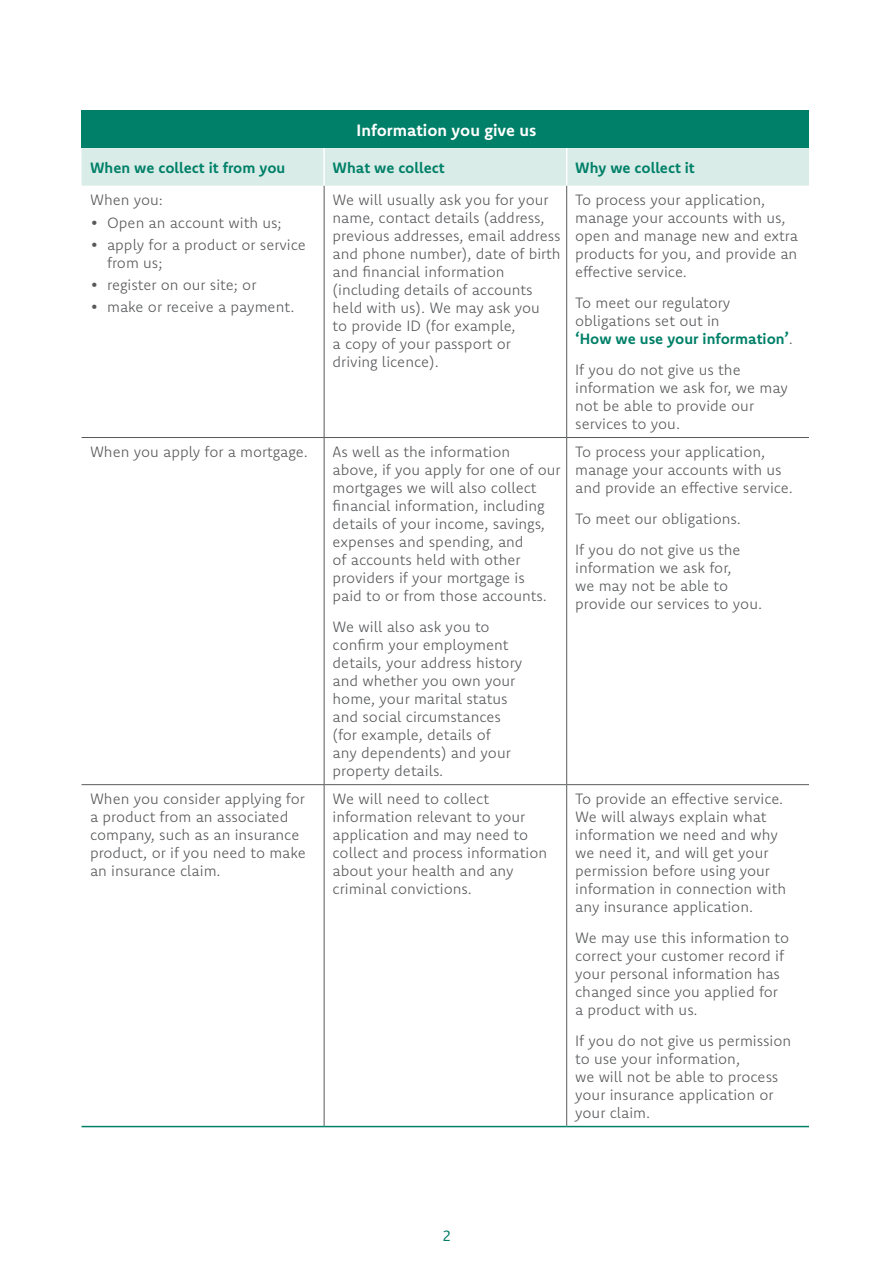
<style>
.page{position:relative;width:894px;height:1263px;background:#fff}
.page>*{position:absolute;margin:0;border:0;box-sizing:border-box;transform-origin:0 0}
.t1{font:700 16.5px "Komet";color:#fff}
.t2{font:300 15px/18px "Komet";color:#58595b}
.t3{font:700 15px "Komet";color:#008068}
.t4{font:15px "Komet";color:#007c65}
.s1{font-weight:700;color:#008068}
</style>
<div class="page">
<div style="left:81px;top:111px;width:727px;height:37px;background:#008068"></div>
<div style="left:81px;top:148px;width:727px;height:38px;background:#d9ece8"></div>
<hr style="left:323px;top:186px;width:1px;height:251px;background:#58595b">
<hr style="left:566px;top:186px;width:1px;height:251px;background:#58595b">
<hr style="left:81px;top:437px;width:243px;height:1px;background:#58595b">
<hr style="left:324px;top:437px;width:242px;height:1px;background:#58595b">
<hr style="left:323px;top:438px;width:1px;height:346px;background:#58595b">
<hr style="left:566px;top:437px;width:242px;height:1px;background:#58595b">
<hr style="left:566px;top:438px;width:1px;height:346px;background:#58595b">
<hr style="left:81px;top:784px;width:243px;height:1px;background:#58595b">
<hr style="left:324px;top:784px;width:242px;height:1px;background:#58595b">
<hr style="left:323px;top:785px;width:1px;height:340px;background:#58595b">
<hr style="left:566px;top:784px;width:242px;height:1px;background:#58595b">
<hr style="left:566px;top:785px;width:1px;height:340px;background:#58595b">
<hr style="left:81px;top:1125px;width:243px;height:2px;background:#008068">
<hr style="left:324px;top:1125px;width:242px;height:2px;background:#008068">
<hr style="left:566px;top:1125px;width:242px;height:2px;background:#008068">
<hr style="left:323px;top:148px;width:2px;height:38px;background:#fff">
<hr style="left:565px;top:148px;width:2px;height:38px;background:#fff">
<p class="t1" style="left:356px;top:119px;width:181px">Information you give us</p>
<p class="t3" style="left:90px;top:157px;width:197px">When we collect it from you</p>
<p class="t3" style="left:332px;top:157px;width:114px">What we collect</p>
<p class="t3" style="left:575px;top:157px;width:121px">Why we collect it</p>
<p class="t2" style="left:90px;top:191px;width:74px">When you:</p>
<p class="t2" style="left:90px;top:213px;width:193px">• Open an account with us;</p>
<p class="t2" style="left:107px;top:235px;width:200px;text-indent:-17px">• apply for a product or service from us;</p>
<p class="t2" style="left:90px;top:275px;width:168px">• register on our site; or</p>
<p class="t2" style="left:90px;top:298px;width:206px">• make or receive a payment.</p>
<p class="t2" style="left:332px;top:191px;width:229px">We will usually ask you for your name, contact details (address, previous addresses, email address and phone number), date of birth and financial information (including details of accounts held with us). We may ask you<br>to provide ID (for example,<br>a copy of your passport or<br>driving licence).</p>
<p class="t2" style="left:575px;top:191px;width:224px">To process your application, manage your accounts with us, open and manage new and extra products for you, and provide an effective service.</p>
<p class="t2" style="left:575px;top:293px;width:219px">To meet our regulatory obligations set out in<br><span class="s1">‘How we use your information’</span>.</p>
<p class="t2" style="left:575px;top:360px;width:214px">If you do not give us the information we ask for, we may not be able to provide our services to you.</p>
<p class="t2" style="left:90px;top:442px;width:219px">When you apply for a mortgage.</p>
<p class="t2" style="left:332px;top:442px;width:229px">As well as the information<br>above, if you apply for one of our mortgages we will also collect financial information, including details of your income, savings, expenses and spending, and<br>of accounts held with other providers if your mortgage is<br>paid to or from those accounts.</p>
<p class="t2" style="left:332px;top:617px;width:191px">We will also ask you to confirm your employment details, your address history and whether you own your home, your marital status and social circumstances (for example, details of<br>any dependents) and your property details.</p>
<p class="t2" style="left:575px;top:442px;width:219px">To process your application, manage your accounts with us and provide an effective service.</p>
<p class="t2" style="left:575px;top:503px;width:167px;line-height:30.8px">To meet our obligations.<br>If you do not give us the</p>
<p class="t2" style="left:575px;top:558px;width:188px">information we ask for,<br>we may not be able to provide our services to you.</p>
<p class="t2" style="left:90px;top:789px;width:217px">When you consider applying for a product from an associated company, such as an insurance product, or if you need to make an insurance claim.</p>
<p class="t2" style="left:332px;top:789px;width:216px">We will need to collect information relevant to your application and may need to collect and process information about your health and any criminal convictions.</p>
<p class="t2" style="left:575px;top:789px;width:212px">To provide an effective service.<br>We will always explain what information we need and why we need it, and will get your permission before using your information in connection with any insurance application.</p>
<p class="t2" style="left:575px;top:928px;width:215px">We may use this information to correct your customer record if your personal information has changed since you applied for a product with us.</p>
<p class="t2" style="left:575px;top:1031px;width:217px">If you do not give us permission to use your information,<br>we will not be able to process your insurance application or your claim.</p>
<p class="t4" style="left:443px;top:1225px;width:9px">2</p>
</div>
